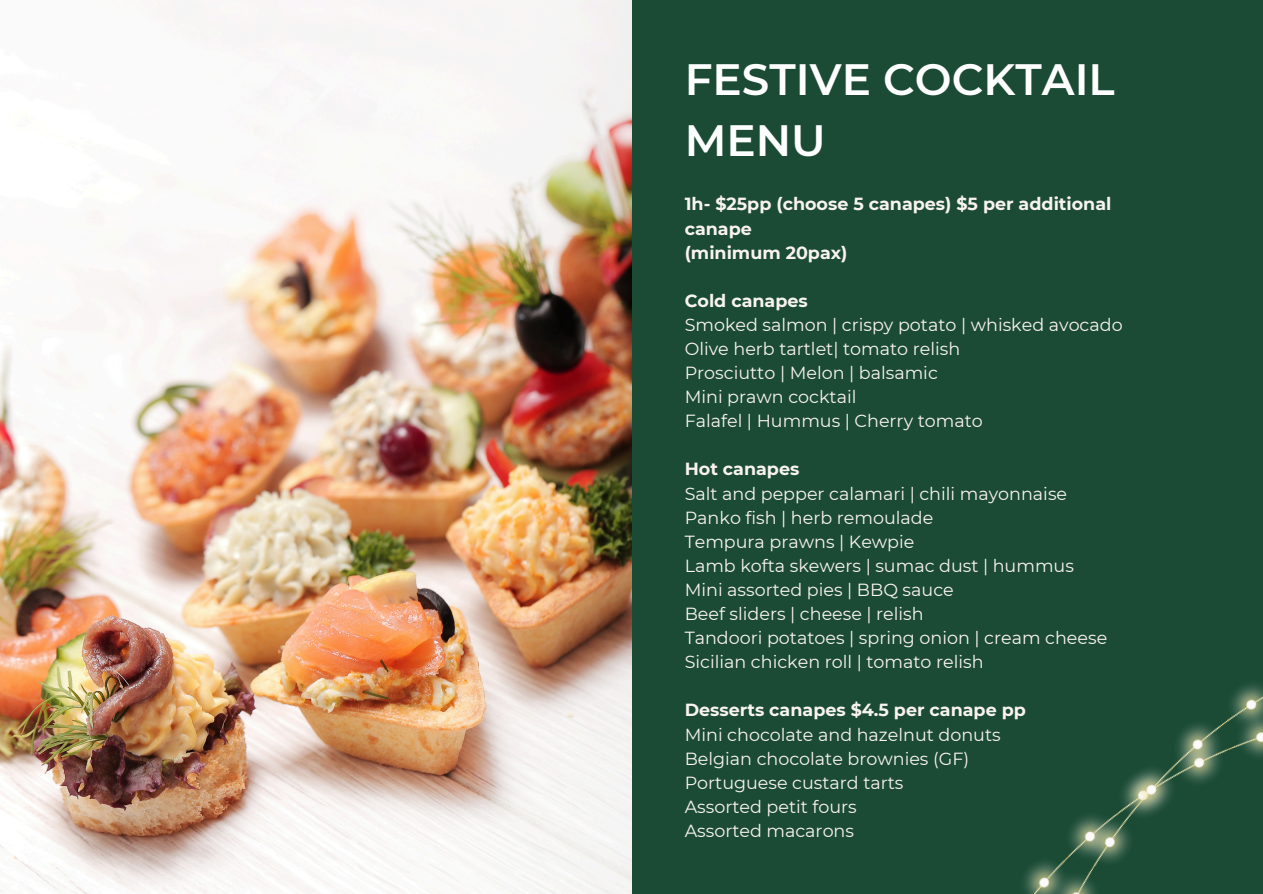
<style>
.page{position:relative;width:1263px;height:894px;background:#fff}
.page>*{position:absolute;margin:0;border:0;box-sizing:border-box;transform-origin:0 0}
.t1{font:600 43.8px/61.3px "Montserrat";color:#fff}
.t2{font:17.55px "Montserrat";color:#f9f3f0}
.t3{font:700 17.55px/24px "Montserrat";color:#f9f3f0}
</style>
<div class="page">
<div style="left:0;top:0;width:1263px;height:893px;background:#1b4b35"></div>
<img style="left:1024px;top:685px;width:239px;height:208px">
<img style="left:0;top:0;width:632px;height:893px">
<h2 class="t1" style="left:685px;top:48px;width:432px">FESTIVE COCKTAIL<br>MENU</h2>
<p class="t3" style="left:685px;top:192px;width:428px">1h- $25pp (choose 5 canapes) $5 per additional canape<br>(minimum 20pax)</p>
<p class="t3" style="left:685px;top:288px;width:125px">Cold canapes</p>
<p class="t2" style="left:685px;top:314px;width:439px">Smoked salmon | crispy potato | whisked avocado</p>
<p class="t2" style="left:685px;top:338px;width:277px">Olive herb tartlet| tomato relish</p>
<p class="t2" style="left:685px;top:362px;width:255px">Prosciutto | Melon | balsamic</p>
<p class="t2" style="left:685px;top:386px;width:173px">Mini prawn cocktail</p>
<p class="t2" style="left:685px;top:410px;width:300px">Falafel | Hummus | Cherry tomato</p>
<p class="t3" style="left:685px;top:457px;width:116px">Hot canapes</p>
<p class="t2" style="left:685px;top:482px;width:384px">Salt and pepper calamari | chili mayonnaise</p>
<p class="t2" style="left:685px;top:506px;width:250px">Panko fish | herb remoulade</p>
<p class="t2" style="left:685px;top:530px;width:231px">Tempura prawns | Kewpie</p>
<p class="t2" style="left:685px;top:554px;width:391px">Lamb kofta skewers | sumac dust | hummus</p>
<p class="t2" style="left:685px;top:578px;width:271px">Mini assorted pies | BBQ sauce</p>
<p class="t2" style="left:685px;top:603px;width:240px">Beef sliders | cheese | relish</p>
<p class="t2" style="left:685px;top:627px;width:424px">Tandoori potatoes | spring onion | cream cheese</p>
<p class="t2" style="left:685px;top:651px;width:300px">Sicilian chicken roll | tomato relish</p>
<p class="t3" style="left:685px;top:698px;width:343px">Desserts canapes $4.5 per canape pp</p>
<p class="t2" style="left:685px;top:723px;width:317px">Mini chocolate and hazelnut donuts</p>
<p class="t2" style="left:685px;top:747px;width:286px">Belgian chocolate brownies (GF)</p>
<p class="t2" style="left:685px;top:771px;width:220px">Portuguese custard tarts</p>
<p class="t2" style="left:685px;top:795px;width:174px">Assorted petit fours</p>
<p class="t2" style="left:685px;top:819px;width:171px">Assorted macarons</p>
</div>
